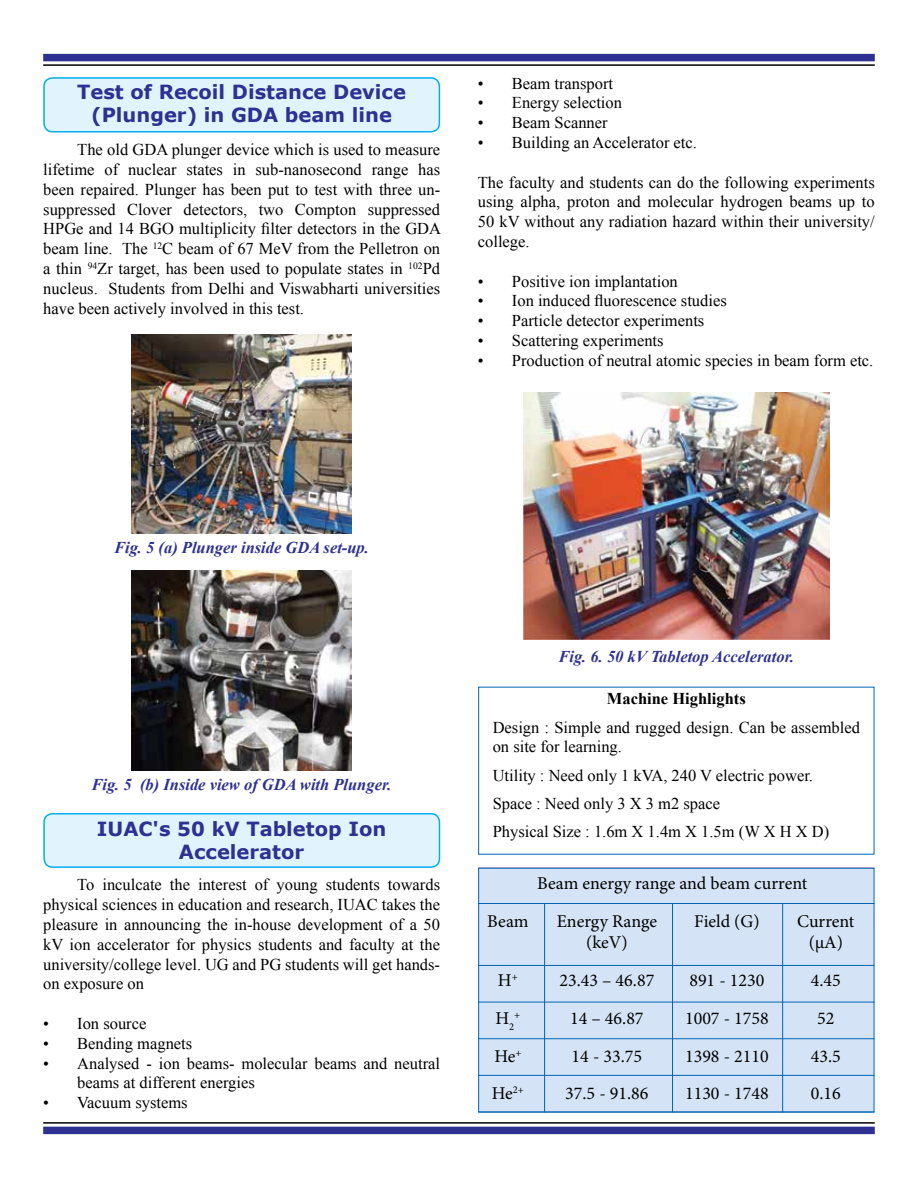
<style>
.page{position:relative;width:918px;height:1188px;background:#fff}
.page>*{position:absolute;margin:0;border:0;box-sizing:border-box;transform-origin:0 0}
.t1{font:700 19.5px/23.4px "Verdana";color:#2e3092;text-align:center}
.t2{font:18px "Minion Pro";color:#000}
.t3{font:16.5px/19.8px "Times New Roman";color:#000;text-align:justify}
.t4{font:italic 700 16.5px "Times New Roman";color:#2e3092}
.t5{font:700 16.5px "Times New Roman";color:#000}
.t6{font:10.5px "Minion Pro";color:#000}
</style>
<div class="page">
<hr style="left:43px;top:64px;width:832px;height:2px;background:#000">
<div style="left:43px;top:54px;width:832px;height:7px;background:#2e3092"></div>
<hr style="left:43px;top:1122px;width:832px;height:2px;background:#000">
<div style="left:43px;top:1127px;width:832px;height:7px;background:#2e3092"></div>
<div style="left:44px;top:814px;width:396px;height:53px;background:#e1f4fd;border-radius:9px"></div>
<div style="left:43px;top:813px;width:397px;height:55px;border:2px solid #00aeef;border-radius:9px"></div>
<hr style="left:478px;top:867px;width:396px;height:1px;background:#d180b5">
<div style="left:44px;top:78px;width:395px;height:54px;background:#e1f4fd;border-radius:9px"></div>
<div style="left:43px;top:77px;width:397px;height:55px;border:2px solid #00aeef;border-radius:9px"></div>
<img style="left:131px;top:334px;width:221px;height:199px">
<img style="left:131px;top:570px;width:220px;height:200px">
<img style="left:523px;top:392px;width:307px;height:248px">
<div style="left:478px;top:868px;width:396px;height:244px;background:#d4e3f5;border:1px solid #0066b3"></div>
<hr style="left:478px;top:903px;width:396px;height:1px;background:#0066b3">
<hr style="left:478px;top:965px;width:396px;height:1px;background:#0066b3">
<hr style="left:478px;top:1002px;width:396px;height:1px;background:#0066b3">
<hr style="left:478px;top:1038px;width:396px;height:1px;background:#0066b3">
<hr style="left:478px;top:1075px;width:396px;height:1px;background:#0066b3">
<hr style="left:478px;top:1112px;width:396px;height:1px;background:#0066b3">
<hr style="left:544px;top:903px;width:1px;height:209px;background:#0066b3">
<hr style="left:672px;top:903px;width:1px;height:209px;background:#0066b3">
<hr style="left:782px;top:903px;width:1px;height:209px;background:#0066b3">
<p class="t1" style="left:77px;top:80px;width:330px">Test of Recoil Distance Device (Plunger) in GDA beam line</p>
<p class="t3" style="left:478px;top:73px;width:137px">• Beam transport</p>
<p class="t3" style="left:478px;top:93px;width:146px">• Energy selection</p>
<p class="t3" style="left:478px;top:113px;width:131px">• Beam Scanner</p>
<p class="t3" style="left:478px;top:132px;width:221px">• Building an Accelerator etc.</p>
<p class="t3" style="left:478px;top:172px;width:398px">The faculty and students can do the following experiments using alpha, proton and molecular hydrogen beams up to 50 kV without any radiation hazard within their university/ college.</p>
<p class="t3" style="left:478px;top:271px;width:201px">• Positive ion implantation</p>
<p class="t3" style="left:478px;top:291px;width:250px">• Ion induced fluorescence studies</p>
<p class="t3" style="left:478px;top:311px;width:228px">• Particle detector experiments</p>
<p class="t3" style="left:478px;top:330px;width:187px">• Scattering experiments</p>
<p class="t3" style="left:478px;top:350px;width:397px">• Production of neutral atomic species in beam form etc.</p>
<p class="t3" style="left:43px;top:140px;width:399px;text-indent:34px">The old GDA plunger device which is used to measure lifetime of nuclear states in sub-nanosecond range has been repaired. Plunger has been put to test with three un&shy;suppressed Clover detectors, two Compton suppressed HPGe and 14 BGO multiplicity filter detectors in the GDA beam line. The <sup>12</sup>C beam of 67 MeV from the Pelletron on a thin <sup>94</sup>Zr target, has been used to populate states in <sup>102</sup>Pd nucleus. Students from Delhi and Viswabharti universities have been actively involved in this test.</p>
<p class="t4" style="left:114px;top:536px;width:256px">Fig. 5 (a) Plunger inside GDA set-up.</p>
<p class="t4" style="left:91px;top:773px;width:302px">Fig. 5 (b) Inside view of GDA with Plunger.</p>
<p class="t1" style="left:97px;top:816px;width:291px">IUAC's 50 kV Tabletop Ion<br>Accelerator</p>
<p class="t3" style="left:43px;top:875px;width:398px;text-indent:34px">To inculcate the interest of young students towards physical sciences in education and research, IUAC takes the pleasure in announcing the in-house development of a 50 kV ion accelerator for physics students and faculty at the university/college level. UG and PG students will get hands&shy;on exposure on</p>
<p class="t3" style="left:43px;top:1013px;width:105px">• Ion source</p>
<p class="t3" style="left:43px;top:1033px;width:151px">• Bending magnets</p>
<p class="t3" style="left:77px;top:1053px;width:364px;text-indent:-34px">• Analysed - ion beams- molecular beams and neutral beams at different energies</p>
<p class="t3" style="left:43px;top:1093px;width:146px">• Vacuum systems</p>
<p class="t4" style="left:558px;top:645px;width:237px">Fig. 6. 50 kV Tabletop Accelerator.</p>
<p class="t5" style="left:607px;top:687px;width:140px">Machine Highlights</p>
<p class="t3" style="left:493px;top:717px;width:369px">Design : Simple and rugged design. Can be assembled on site for learning.</p>
<p class="t3" style="left:493px;top:761px;width:338px;line-height:28.3px;text-align:left">Utility : Need only 1 kVA, 240 V electric power.<br>Space : Need only 3 X 3 m2 space<br>Physical Size : 1.6m X 1.4m X 1.5m (W X H X D)</p>
<p class="t2" style="left:537px;top:871px;width:272px">Beam energy range and beam current</p>
<p class="t2" style="left:487px;top:909px;width:43px">Beam</p>
<p class="t2" style="left:557px;top:909px;width:102px">Energy Range</p>
<p class="t2" style="left:694px;top:909px;width:67px">Field (G)</p>
<p class="t2" style="left:797px;top:909px;width:59px">Current</p>
<p class="t2" style="left:586px;top:931px;width:43px">(keV)</p>
<p class="t2" style="left:809px;top:931px;width:36px">(μA)</p>
<p class="t2" style="left:498px;top:968px;width:21px">H<sup>+</sup></p>
<p class="t2" style="left:559px;top:968px;width:96px">23.43 – 46.87</p>
<p class="t2" style="left:689px;top:968px;width:77px">891 - 1230</p>
<p class="t2" style="left:811px;top:968px;width:32px">4.45</p>
<p class="t2" style="left:495px;top:1006px;width:20px">H<sub>2</sub></p>
<p class="t6" style="left:514px;top:1007px;width:8px">+</p>
<p class="t2" style="left:570px;top:1006px;width:75px">14 – 46.87</p>
<p class="t2" style="left:685px;top:1006px;width:85px">1007 - 1758</p>
<p class="t2" style="left:817px;top:1006px;width:19px">52</p>
<p class="t2" style="left:494px;top:1044px;width:29px">He<sup>+</sup></p>
<p class="t2" style="left:572px;top:1044px;width:72px">14 - 33.75</p>
<p class="t2" style="left:685px;top:1044px;width:85px">1398 - 2110</p>
<p class="t2" style="left:811px;top:1044px;width:32px">43.5</p>
<p class="t2" style="left:492px;top:1082px;width:34px">He<sup>2+</sup></p>
<p class="t2" style="left:565px;top:1082px;width:85px">37.5 - 91.86</p>
<p class="t2" style="left:685px;top:1082px;width:85px">1130 - 1748</p>
<p class="t2" style="left:811px;top:1082px;width:32px">0.16</p>
</div>
